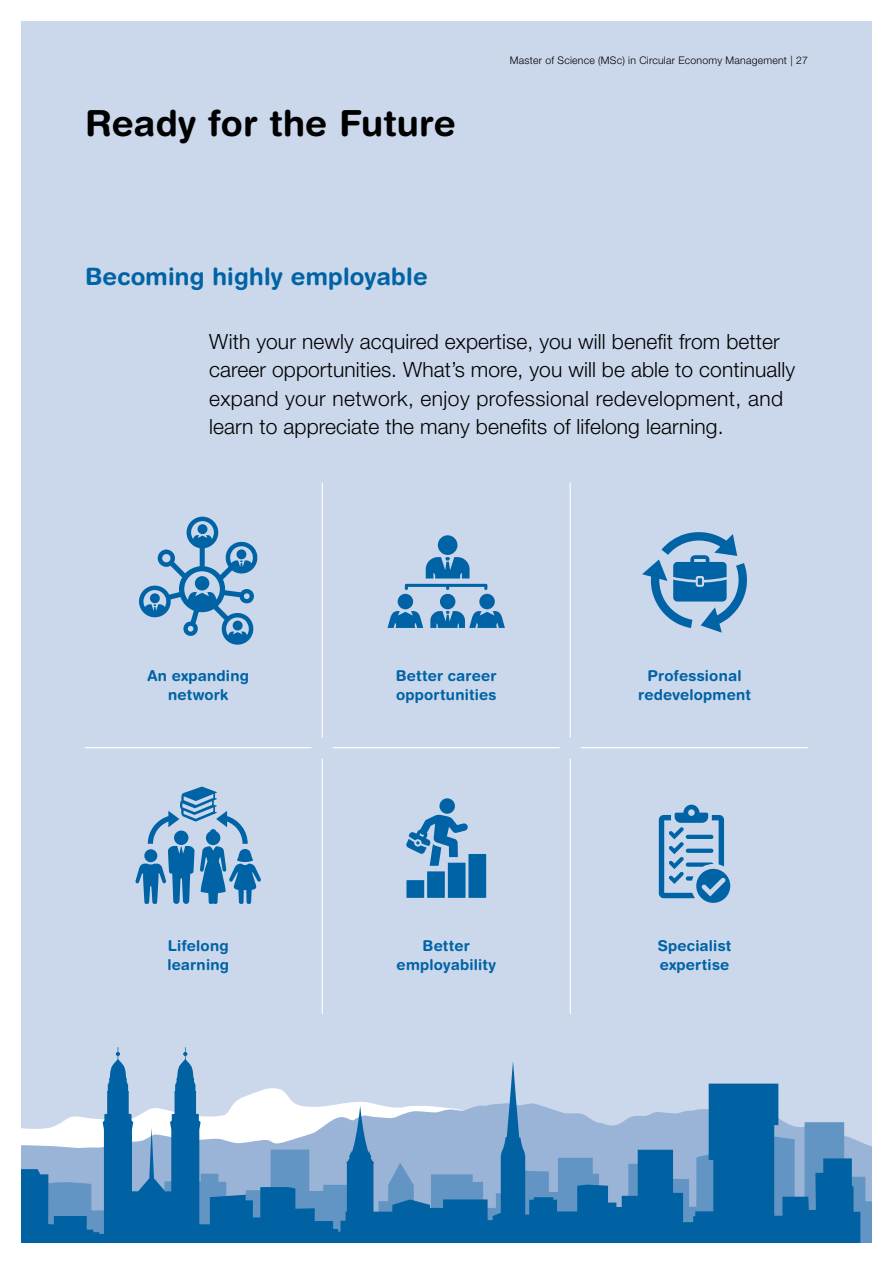
<style>
.page{position:relative;width:893px;height:1263px;background:#fff}
.page>*{position:absolute;margin:0;border:0;box-sizing:border-box;transform-origin:0 0}
.t1{font:700 36px "Helvetica Rounded LT Std";letter-spacing:.005em;color:#000}
.t2{font:700 24px "Helvetica Rounded LT Std";letter-spacing:.01em;color:#0063a5}
.t3{font:300 21px/28.5px "Helvetica Neue LT Pro";letter-spacing:.005em;color:#000}
.t4{font:700 15px/19.5px "Helvetica Rounded LT Std";letter-spacing:.01em;color:#0063a5;text-align:center}
.t5{font:300 10.5px "Helvetica Neue LT Pro";letter-spacing:.02em;color:#000}
</style>
<div class="page">
<div style="left:21px;top:21px;width:851px;height:1221px;background:#cbd8eb"></div>
<svg style="left:860px;top:1142px;width:12px;height:100px"></svg>
<svg style="left:21px;top:1047px;width:839px;height:195px"></svg>
<hr style="left:322px;top:483px;width:1px;height:255px;background:#fff">
<hr style="left:570px;top:482px;width:1px;height:255px;background:#fff">
<hr style="left:322px;top:759px;width:1px;height:255px;background:#fff">
<hr style="left:570px;top:759px;width:1px;height:255px;background:#fff">
<hr style="left:85px;top:747px;width:227px;height:1px;background:#fff">
<hr style="left:333px;top:747px;width:227px;height:1px;background:#fff">
<hr style="left:581px;top:747px;width:227px;height:1px;background:#fff">
<svg style="left:406px;top:798px;width:80px;height:100px"></svg>
<svg style="left:388px;top:535px;width:117px;height:93px"></svg>
<svg style="left:135px;top:786px;width:126px;height:118px"></svg>
<svg style="left:659px;top:805px;width:71px;height:98px"></svg>
<svg style="left:139px;top:517px;width:119px;height:128px"></svg>
<svg style="left:642px;top:532px;width:105px;height:101px"></svg>
<h1 class="t1" style="left:85px;top:101px;width:372px">Ready for the Future</h1>
<p class="t2" style="left:85px;top:262px;width:344px">Becoming highly employable</p>
<p class="t5" style="left:510px;top:54px;width:299px">Master of Science (MSc) in Circular Economy Management | 27</p>
<p class="t3" style="left:209px;top:327px;width:588px">With your newly acquired expertise, you will benefit from better career opportunities. What’s more, you will be able to continually expand your network, enjoy professional redevelopment, and learn to appreciate the many benefits of lifelong learning.</p>
<p class="t4" style="left:147px;top:665px;width:103px">An expanding network</p>
<p class="t4" style="left:396px;top:665px;width:102px;text-align:left">Better career opportunities</p>
<p class="t4" style="left:638px;top:665px;width:114px">Professional redevelopment</p>
<p class="t4" style="left:167px;top:935px;width:63px;text-align:left">Lifelong learning</p>
<p class="t4" style="left:397px;top:935px;width:101px">Better employability</p>
<p class="t4" style="left:658px;top:935px;width:75px;text-align:left">Specialist expertise</p>
</div>
